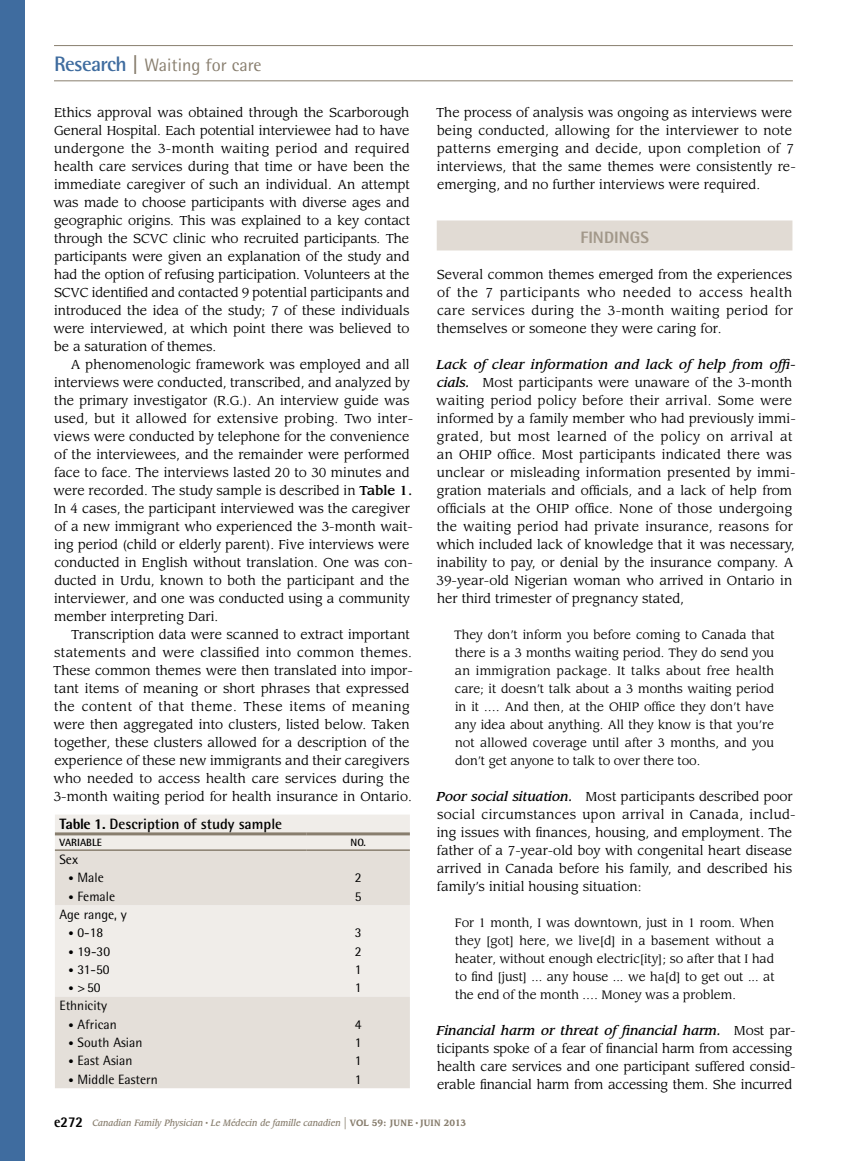
<style>
.page{position:relative;width:851px;height:1161px;background:#fff}
.page>*{position:absolute;margin:0;border:0;box-sizing:border-box;transform-origin:0 0}
.t1{font:18px "Rotis Semi Sans Std";color:#887e6e}
.t2{font:800 16.5px "Rotis Semi Sans Std";letter-spacing:.005em;color:#a2988a}
.t3{font:700 15px "Rotis Semi Sans Std";color:#000}
.t4{font:13.5px "Rotis Semi Sans Std";color:#000}
.t5{font:12.75px/18px "Leawood Std";color:#000}
.t6{font:12px/18px "Leawood Std";color:#000;text-align:justify}
.t7{font:700 10.5px "Rotis Semi Sans Std";color:#000}
.t8{font:italic 500 9px "Leawood Std";color:#887e6e;scale:.9 1}
.s1{font-weight:700;font-size:21px;color:#3f6c9f}
.s2{font-weight:700;font-size:21px}
.s3{font-weight:500}
.s4{font-weight:800}
.s5{font-size:10.5px}
.s6{font-weight:500;font-style:italic}
.s7{font-family:"Rotis Semi Sans Std";font-weight:800;font-style:normal;font-size:15px;color:#000}
.s8{font-weight:400;font-style:normal;font-size:15px}
.s9{font-weight:700;font-style:normal}
.s10{font-family:"Times New Roman";font-weight:400;font-style:normal}
</style>
<div class="page">
<div style="left:0;top:0;width:24px;height:1161px;background:#3f6c9f"></div>
<hr style="left:54px;top:45px;width:738px;height:1px;background:#887e6e">
<hr style="left:54px;top:80px;width:738px;height:1px;background:#887e6e">
<div style="left:436px;top:220px;width:356px;height:30px;background:#e1dbd4"></div>
<div style="left:55px;top:815px;width:355px;height:34px;background:#f0ede9"></div>
<svg style="left:55px;top:851px;width:355px;height:237px;background:#e8e4df"></svg>
<hr style="left:55px;top:832px;width:252px;height:3px;background:#887e6e">
<hr style="left:307px;top:832px;width:103px;height:3px;background:#887e6e">
<hr style="left:55px;top:849px;width:252px;height:2px;background:#887e6e">
<hr style="left:307px;top:849px;width:103px;height:2px;background:#887e6e">
<h1 class="t1" style="left:54px;top:55px;width:209px"><span class="s1">Research</span> <span class="s2">|</span> Waiting for care</h1>
<p class="t5" style="left:54px;top:104px;width:358px;text-align:justify">Ethics approval was obtained through the Scarborough General Hospital. Each potential interviewee had to have undergone the 3-month waiting period and required health care services during that time or have been the immediate caregiver of such an individual. An attempt was made to choose participants with diverse ages and geographic origins. This was explained to a key contact through the SCVC clinic who recruited participants. The participants were given an explanation of the study and had the option of refusing participation. Volunteers at the SCVC identified and contacted 9 potential participants and introduced the idea of the study; 7 of these individuals were interviewed, at which point there was believed to be a saturation of themes.</p>
<p class="t5" style="left:54px;top:356px;width:361px;text-indent:17px">A phenomenologic framework was employed and all interviews were conducted, transcribed, and analyzed by the primary investigator (R.G.). An interview guide was used, but it allowed for extensive probing. Two inter&shy;views were conducted by telephone for the convenience of the interviewees, and the remainder were performed face to face. The interviews lasted 20 to 30 minutes and were recorded. The study sample is described in <span class="s3">Table 1.<br></span>In 4 cases, the participant interviewed was the caregiver of a new immigrant who experienced the 3-month wait&shy;ing period (child or elderly parent). Five interviews were conducted in English without translation. One was con&shy;ducted in Urdu, known to both the participant and the interviewer, and one was conducted using a community member interpreting Dari.</p>
<p class="t5" style="left:53px;top:626px;width:361px;text-indent:18px">Transcription data were scanned to extract important statements and were classified into common themes.<br>These common themes were then translated into impor&shy;tant items of meaning or short phrases that expressed the content of that theme. These items of meaning were then aggregated into clusters, listed below. Taken together, these clusters allowed for a description of the experience of these new immigrants and their caregivers who needed to access health care services during the 3-month waiting period for health insurance in Ontario.</p>
<p class="t3" style="left:59px;top:815px;width:224px"><span class="s4">Table 1.</span> Description of study sample</p>
<p class="t7" style="left:59px;top:836px;width:43px">Variab le</p>
<p class="t7" style="left:350px;top:836px;width:17px">No.</p>
<p class="t4" style="left:59px;top:851px;width:20px">Sex</p>
<p class="t4" style="left:68px;top:870px;width:37px"><span class="s5">•</span> Male</p>
<p class="t4" style="left:355px;top:870px;width:8px">2</p>
<p class="t4" style="left:68px;top:888px;width:48px"><span class="s5">•</span> Female</p>
<p class="t4" style="left:355px;top:888px;width:8px">5</p>
<p class="t4" style="left:59px;top:906px;width:69px">Age range, y</p>
<p class="t4" style="left:68px;top:925px;width:36px"><span class="s5">•</span> 0-18</p>
<p class="t4" style="left:355px;top:925px;width:8px">3</p>
<p class="t4" style="left:68px;top:943px;width:43px"><span class="s5">•</span> 19-30</p>
<p class="t4" style="left:355px;top:943px;width:8px">2</p>
<p class="t4" style="left:68px;top:961px;width:43px"><span class="s5">•</span> 31-50</p>
<p class="t4" style="left:355px;top:961px;width:8px">1</p>
<p class="t4" style="left:68px;top:980px;width:34px"><span class="s5">•</span> &gt;50</p>
<p class="t4" style="left:355px;top:980px;width:8px">1</p>
<p class="t4" style="left:59px;top:998px;width:49px">Ethnicity</p>
<p class="t4" style="left:68px;top:1016px;width:50px"><span class="s5">•</span> African</p>
<p class="t4" style="left:355px;top:1016px;width:8px">4</p>
<p class="t4" style="left:68px;top:1035px;width:75px"><span class="s5">•</span> South Asian</p>
<p class="t4" style="left:355px;top:1035px;width:8px">1</p>
<p class="t4" style="left:68px;top:1053px;width:65px"><span class="s5">•</span> East Asian</p>
<p class="t4" style="left:355px;top:1053px;width:8px">1</p>
<p class="t4" style="left:68px;top:1071px;width:91px"><span class="s5">•</span> Middle Eastern</p>
<p class="t4" style="left:355px;top:1071px;width:8px">1</p>
<p class="t5" style="left:436px;top:104px;width:361px">The process of analysis was ongoing as interviews were being conducted, allowing for the interviewer to note patterns emerging and decide, upon completion of 7 interviews, that the same themes were consistently re&shy;emerging, and no further interviews were required.</p>
<p class="t2" style="left:580px;top:227px;width:70px">Findings</p>
<p class="t5" style="left:437px;top:266px;width:358px;text-align:justify">Several common themes emerged from the experiences of the 7 participants who needed to access health care services during the 3-month waiting period for themselves or someone they were caring for.</p>
<p class="t5" style="left:436px;top:356px;width:361px"><span class="s6">Lack of clear information and lack of help from offi&shy;cials.</span> Most participants were unaware of the 3-month waiting period policy before their arrival. Some were informed by a family member who had previously immi&shy;grated, but most learned of the policy on arrival at an OHIP office. Most participants indicated there was unclear or misleading information presented by immi&shy;gration materials and officials, and a lack of help from officials at the OHIP office. None of those undergoing the waiting period had private insurance, reasons for which included lack of knowledge that it was necessary, inability to pay, or denial by the insurance company. A 39-year-old Nigerian woman who arrived in Ontario in her third trimester of pregnancy stated,</p>
<p class="t6" style="left:454px;top:626px;width:322px">They don’t inform you before coming to Canada that there is a 3 months waiting period. They do send you an immigration package. It talks about free health care; it doesn’t talk about a 3 months waiting period in it .… And then, at the OHIP office they don’t have any idea about anything. All they know is that you’re not allowed coverage until after 3 months, and you don’t get anyone to talk to over there too.</p>
<p class="t5" style="left:436px;top:788px;width:360px"><span class="s6">Poor social situation.</span> Most participants described poor social circumstances upon arrival in Canada, includ&shy;ing issues with finances, housing, and employment. The father of a 7-year-old boy with congenital heart disease arrived in Canada before his family, and described his family’s initial housing situation:</p>
<p class="t6" style="left:455px;top:914px;width:321px">For 1 month, I was downtown, just in 1 room. When they [got] here, we live[d] in a basement without a heater, without enough electric[ity]; so after that I had to find [just] ... any house ... we ha[d] to get out ... at the end of the month .… Money was a problem.</p>
<p class="t5" style="left:436px;top:1022px;width:360px"><span class="s6">Financial harm or threat of financial harm.</span> Most par&shy;ticipants spoke of a fear of financial harm from accessing health care services and one participant suffered consid&shy;erable financial harm from accessing them. She incurred</p>
<p class="t8" style="left:54px;top:1118px;width:459px"><span class="s7">e272</span> Canadian Family Physician <sup>•</sup> Le Médecin de famille canadien <span class="s8">|</span> <span class="s9">VOL 59: JUNE</span> <span class="s10">•</span> <span class="s9">JUIN 2013</span></p>
</div>
